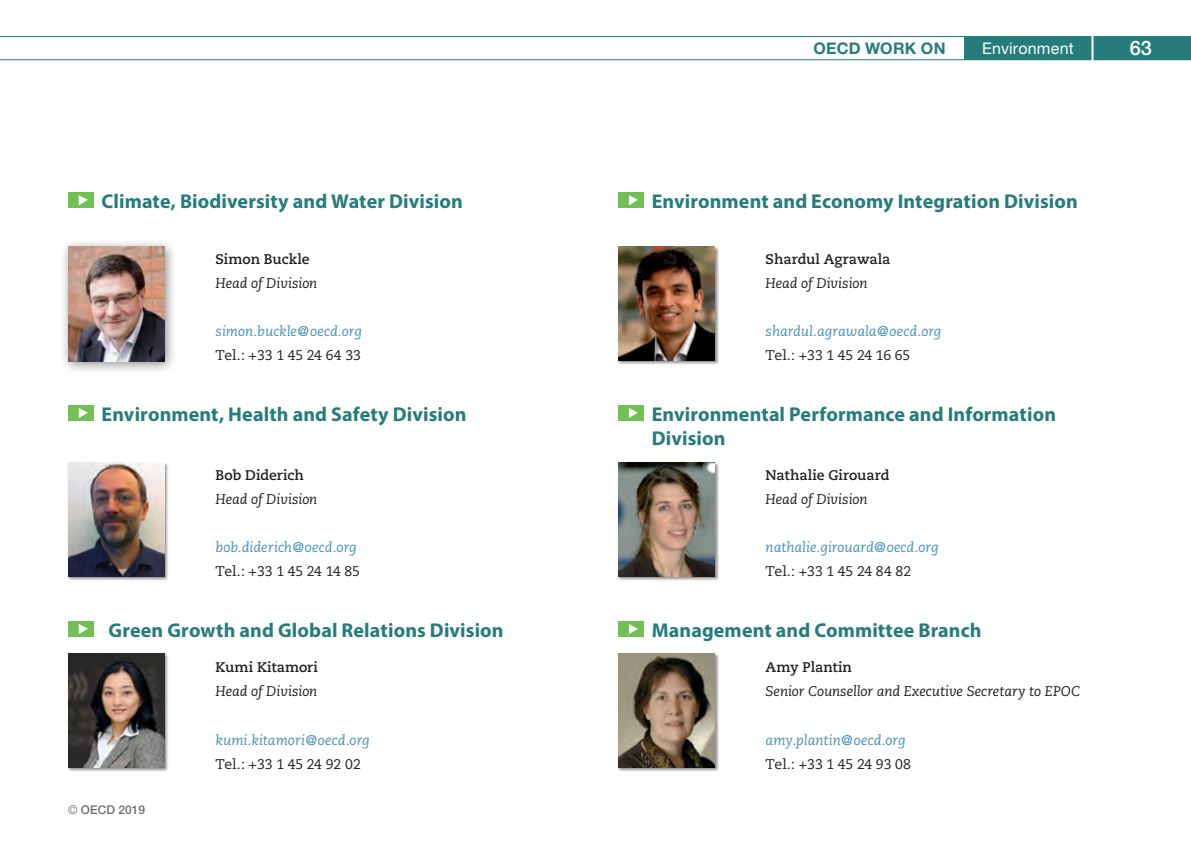
<style>
.page{position:relative;width:1191px;height:851px;background:#fff}
.page>*{position:absolute;margin:0;border:0;box-sizing:border-box;transform-origin:0 0}
.Inter_bleu{font:700 20px/24px "Myriad Pro";letter-spacing:.005em;color:#257c7b}
.t1{font:500 20px "Helvetica Neue";color:#fff}
.t2{font:16px "Helvetica Neue";letter-spacing:.01em;color:#fff}
.t3{font:700 16px "Helvetica Neue";letter-spacing:.02em;color:#257c7b}
.Texte_courant{font:italic 14px "Caecilia";color:#4893b4}
.Texte_courant-2{font:italic 14px "Caecilia";letter-spacing:-.005em;color:#231f20}
.Texte_courant-3{font:14px "Caecilia";color:#231f20}
.Texte_courant-4{font:700 14px "Caecilia";color:#231f20}
.t4{font:500 12px "Helvetica Neue";color:#6c6d70}
.s1{font-weight:300}
</style>
<div class="page">
<hr style="left:0;top:36px;width:1191px;height:1px;background:#257c7b">
<hr style="left:0;top:59px;width:1191px;height:1px;background:#257c7b">
<div style="left:964px;top:36px;width:227px;height:24px;background:#257c7b"></div>
<hr style="left:1091px;top:32px;width:2px;height:31px;background:#fff">
<div style="left:68px;top:193px;width:26px;height:15px;background:#71c055"></div>
<svg style="left:79px;top:195px;width:9px;height:10px"></svg>
<div style="left:618px;top:193px;width:25px;height:15px;background:#71c055"></div>
<svg style="left:629px;top:195px;width:9px;height:10px"></svg>
<div style="left:617px;top:246px;width:102px;height:119px;background:#231f20;opacity:.5"></div>
<img style="left:618px;top:247px;width:96px;height:113px">
<div style="left:68px;top:405px;width:26px;height:15px;background:#71c055"></div>
<svg style="left:79px;top:408px;width:9px;height:10px"></svg>
<div style="left:618px;top:405px;width:25px;height:15px;background:#71c055"></div>
<svg style="left:629px;top:408px;width:9px;height:10px"></svg>
<div style="left:67px;top:462px;width:102px;height:119px;background:#231f20;opacity:.5"></div>
<img style="left:68px;top:463px;width:96px;height:113px">
<div style="left:618px;top:621px;width:25px;height:15px;background:#71c055"></div>
<svg style="left:629px;top:624px;width:9px;height:10px"></svg>
<div style="left:617px;top:462px;width:102px;height:119px;background:#231f20;opacity:.5"></div>
<img style="left:618px;top:463px;width:96px;height:113px">
<div style="left:67px;top:653px;width:102px;height:119px;background:#231f20;opacity:.5"></div>
<img style="left:68px;top:653px;width:96px;height:114px">
<div style="left:59px;top:238px;width:118px;height:136px;background:#231f20;opacity:.5"></div>
<img style="left:68px;top:247px;width:96px;height:115px">
<div style="left:617px;top:653px;width:102px;height:119px;background:#231f20;opacity:.5"></div>
<img style="left:618px;top:653px;width:96px;height:114px">
<div style="left:68px;top:621px;width:26px;height:15px;background:#71c055"></div>
<svg style="left:79px;top:624px;width:9px;height:10px"></svg>
<p class="t3" style="left:813px;top:38px;width:134px">OECD WORK ON</p>
<p class="t1" style="left:1129px;top:36px;width:24px">63</p>
<p class="t2" style="left:982px;top:38px;width:93px">Environment</p>
<p class="Inter_bleu" style="left:102px;top:188px;width:363px">Climate, Biodiversity and Water Division</p>
<p class="Inter_bleu" style="left:652px;top:188px;width:428px">Environment and Economy Integration Division</p>
<p class="Texte_courant-4" style="left:215px;top:251px;width:96px">Simon Buckle</p>
<p class="Texte_courant-2" style="left:215px;top:275px;width:103px">Head of Division</p>
<p class="Texte_courant" style="left:215px;top:323px;width:148px">simon.buckle@oecd.org</p>
<p class="Texte_courant-3" style="left:215px;top:347px;width:147px">Tel.: +33 1 45 24 64 33</p>
<p class="Texte_courant-4" style="left:765px;top:251px;width:126px">Shardul Agrawala</p>
<p class="Texte_courant-2" style="left:765px;top:275px;width:103px">Head of Division</p>
<p class="Texte_courant" style="left:765px;top:323px;width:177px">shardul.agrawala@oecd.org</p>
<p class="Texte_courant-3" style="left:765px;top:347px;width:146px">Tel.: +33 1 45 24 16 65</p>
<p class="Inter_bleu" style="left:102px;top:401px;width:366px">Environment, Health and Safety Division</p>
<p class="Inter_bleu" style="left:652px;top:401px;width:406px">Environmental Performance and Information<br>Division</p>
<p class="Texte_courant-4" style="left:215px;top:467px;width:90px">Bob Diderich</p>
<p class="Texte_courant-2" style="left:215px;top:491px;width:103px">Head of Division</p>
<p class="Texte_courant" style="left:215px;top:539px;width:143px">bob.diderich@oecd.org</p>
<p class="Texte_courant-3" style="left:215px;top:563px;width:146px">Tel.: +33 1 45 24 14 85</p>
<p class="Texte_courant-4" style="left:765px;top:467px;width:125px">Nathalie Girouard</p>
<p class="Texte_courant-2" style="left:765px;top:491px;width:103px">Head of Division</p>
<p class="Texte_courant" style="left:765px;top:539px;width:174px">nathalie.girouard@oecd.org</p>
<p class="Texte_courant-3" style="left:765px;top:563px;width:147px">Tel.: +33 1 45 24 84 82</p>
<p class="Inter_bleu" style="left:108px;top:617px;width:397px">Green Growth and Global Relations Division</p>
<p class="Inter_bleu" style="left:652px;top:617px;width:331px">Management and Committee Branch</p>
<p class="Texte_courant-4" style="left:215px;top:659px;width:104px">Kumi Kitamori</p>
<p class="Texte_courant-2" style="left:215px;top:683px;width:103px">Head of Division</p>
<p class="Texte_courant" style="left:215px;top:731px;width:156px">kumi.kitamori@oecd.org</p>
<p class="Texte_courant-3" style="left:215px;top:755px;width:147px">Tel.: +33 1 45 24 92 02</p>
<p class="Texte_courant-4" style="left:765px;top:659px;width:88px">Amy Plantin</p>
<p class="Texte_courant-2" style="left:765px;top:683px;width:316px">Senior Counsellor and Executive Secretary to EPOC</p>
<p class="Texte_courant" style="left:765px;top:731px;width:141px">amy.plantin@oecd.org</p>
<p class="Texte_courant-3" style="left:765px;top:755px;width:147px">Tel.: +33 1 45 24 93 08</p>
<p class="t4" style="left:68px;top:802px;width:78px"><span class="s1">©</span> OECD 2019</p>
</div>
